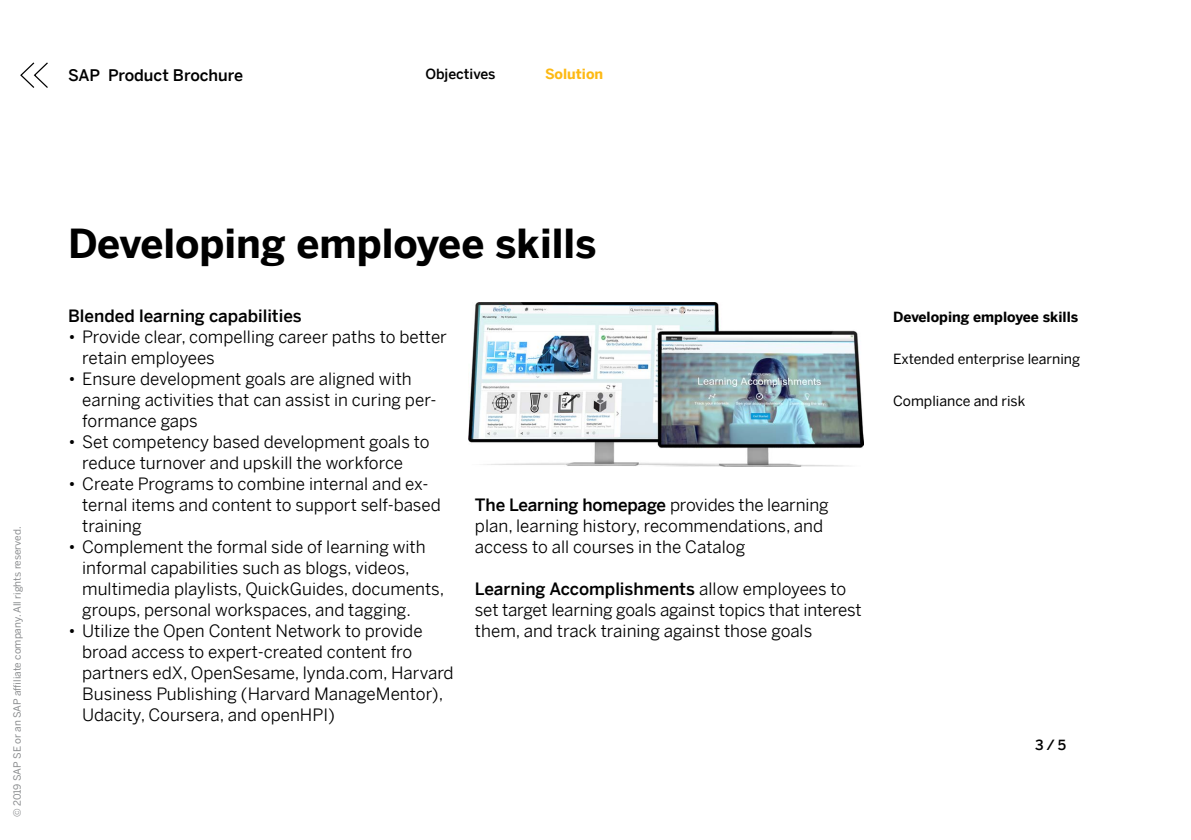
<style>
.page{position:relative;width:1191px;height:840px;background:#fff}
.page>*{position:absolute;margin:0;border:0;box-sizing:border-box;transform-origin:0 0}
.t1{font:700 40px "Benton Sans";color:#000}
.t2{font:17px/21px "Benton Sans";color:#000}
.t3{font:500 17px "Benton Sans";color:#000}
.t4{font:500 16px "Benton Sans";color:#000}
.t5{font:14px "Benton Sans";color:#000}
.t6{font:700 14px "Benton Sans";color:#000}
.t7{font:500 14px "Benton Sans";color:#000}
.t8{font:700 14px "Benton Sans";color:#fdb913}
.t9{font:10px "Benton Sans";color:#8a8c8e}
.s1{font-weight:300}
.s2{font-weight:500}
</style>
<div class="page">
<img style="left:468px;top:302px;width:395px;height:164px">
<svg style="left:20px;top:62px;width:28px;height:26px"></svg>
<p class="t4" style="left:68px;top:61px;width:177px">SAP Product Brochure</p>
<p class="t7" style="left:425px;top:62px;width:72px">Objectives</p>
<p class="t8" style="left:545px;top:62px;width:60px">Solution</p>
<p class="t9" style="left:9px;top:816px;width:292px;rotate:-90deg">© 2019 SAP SE or an SAP affiliate company. All rights reserved.</p>
<h1 class="t1" style="left:68px;top:209px;width:530px">Developing employee skills</h1>
<p class="t3" style="left:68px;top:300px;width:235px">Blended learning capabilities</p>
<p class="t2" style="left:82px;top:323px;width:366px;text-indent:-14px"><span class="s1">•</span> Provide clear, compelling career paths to better retain employees</p>
<p class="t2" style="left:82px;top:365px;width:356px;text-indent:-14px"><span class="s1">•</span> Ensure development goals are aligned with earning activities that can assist in curing per&shy;formance gaps</p>
<p class="t2" style="left:82px;top:428px;width:349px;text-indent:-14px"><span class="s1">•</span> Set competency based development goals to reduce turnover and upskill the workforce</p>
<p class="t2" style="left:82px;top:470px;width:360px;text-indent:-14px"><span class="s1">•</span> Create Programs to combine internal and ex&shy;ternal items and content to support self-based training</p>
<p class="t2" style="left:82px;top:533px;width:363px;text-indent:-14px"><span class="s1">•</span> Complement the formal side of learning with informal capabilities such as blogs, videos, multimedia playlists, QuickGuides, documents, groups, personal workspaces, and tagging.</p>
<p class="t2" style="left:82px;top:617px;width:373px;text-indent:-14px"><span class="s1">•</span> Utilize the Open Content Network to provide broad access to expert-created content fro partners edX, OpenSesame, lynda.com, Harvard Business Publishing (Harvard ManageMentor), Udacity, Coursera, and openHPI)</p>
<p class="t2" style="left:475px;top:491px;width:355px"><span class="s2">The Learning homepage</span> provides the learning plan, learning history, recommendations, and access to all courses in the Catalog</p>
<p class="t2" style="left:475px;top:575px;width:388px"><span class="s2">Learning Accomplishments</span> allow employees to set target learning goals against topics that interest them, and track training against those goals</p>
<p class="t6" style="left:893px;top:304px;width:186px">Developing employee skills</p>
<p class="t5" style="left:893px;top:346px;width:188px">Extended enterprise learning</p>
<p class="t5" style="left:893px;top:388px;width:133px">Compliance and risk</p>
<p class="t7" style="left:1035px;top:732px;width:32px">3 / 5</p>
</div>
